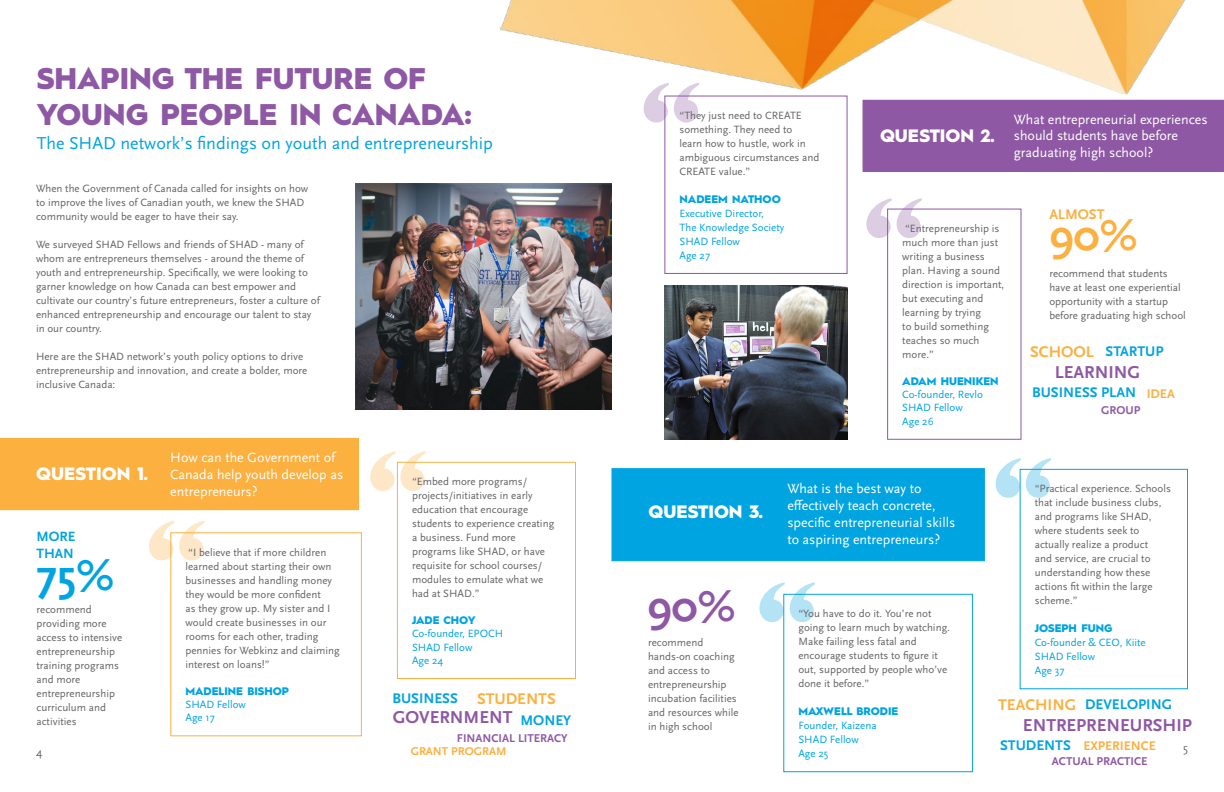
<style>
.page{position:relative;width:1224px;height:792px;background:#fff}
.page>*{position:absolute;margin:0;border:0;box-sizing:border-box;transform-origin:0 0}
.t1{font:700 137.8px "Perpetua Titling";color:#00a4e0}
.t2{font:700 137.8px "Perpetua Titling";color:#8e58a4}
.t3{font:700 137.8px "Perpetua Titling";color:#fbb040}
.t4{font:700 45px "Scala Sans Pro";color:#00a4e0}
.t5{font:700 45px "Scala Sans Pro";color:#fbb040}
.t6{font:700 45px "Scala Sans Pro";color:#8e58a4}
.t7{font:900 30px/36px "Hurme Geometric Sans 1";color:#8e58a4}
.t8{font:18px "Scala Sans Pro";color:#00a4e0}
.t9{font:700 18px "Scala Sans Pro";color:#8e58a4}
.t10{font:900 18px "Hurme Geometric Sans 1";color:#fff}
.t11{font:700 14.6px/22.8px "Scala Sans Pro";color:#00a4e0}
.t12{font:700 14.6px "Scala Sans Pro";letter-spacing:-.005em;color:#fbb040}
.t13{font:700 14.1px/16.9px "Scala Sans Pro";color:#00a4e0}
.t14{font:14px/16.8px "Scala Sans Pro";color:#fff}
.t15{font:700 13.1px "Scala Sans Pro";color:#fbb040}
.t16{font:12px "Scala Sans Pro";color:#636466}
.t17{font:700 11.8px "Scala Sans Pro";color:#8e58a4}
.t18{font:700 11.8px "Scala Sans Pro";color:#fbb040}
.t19{font:11px/14px "Scala Sans Pro";color:#636466}
.t20{font:11px/14px "Scala Sans Pro";color:#00a4e0}
.t21{font:900 11px "Hurme Geometric Sans 1";color:#00a4e0}
.s1{font-size:16.2px;color:#fbb040}
.s2{font-size:14.6px;color:#00a4e0}
</style>
<div class="page">
<img style="left:355px;top:184px;width:257px;height:225px">
<div style="left:0;top:438px;width:359px;height:72px;background:#fbb040"></div>
<div style="left:170px;top:532px;width:192px;height:204px;border:1px solid #fbb040"></div>
<div style="left:397px;top:462px;width:179px;height:217px;border:1px solid #fbb040"></div>
<div style="left:887px;top:209px;width:135px;height:231px;border:1px solid #8e58a4"></div>
<div style="left:612px;top:468px;width:373px;height:93px;background:#00a4e0;border:1px solid #00a4e0"></div>
<div style="left:664px;top:96px;width:184px;height:178px;border:1px solid #8e58a4"></div>
<div style="left:1020px;top:469px;width:168px;height:220px;border:1px solid #00a4e0"></div>
<img style="left:664px;top:285px;width:184px;height:155px">
<div style="left:783px;top:594px;width:190px;height:178px;border:1px solid #00a4e0"></div>
<img style="left:499px;top:0;width:725px;height:173px">
<h3 class="t7" style="left:37px;top:59px;width:437px">SHAPING THE FUTURE OF<br>YOUNG PEOPLE IN CANADA:</h3>
<h3 class="t8" style="left:37px;top:133px;width:458px">The SHAD network’s findings on youth and entrepreneurship</h3>
<p class="t19" style="left:36px;top:181px;width:274px">When the Government of Canada called for insights on how to improve the lives of Canadian youth, we knew the SHAD community would be eager to have their say.</p>
<p class="t19" style="left:36px;top:237px;width:285px">We surveyed SHAD Fellows and friends of SHAD - many of whom are entrepreneurs themselves - around the theme of youth and entrepreneurship. Specifically, we were looking to garner knowledge on how Canada can best empower and cultivate our country’s future entrepreneurs, foster a culture of enhanced entrepreneurship and encourage our talent to stay in our country.</p>
<p class="t19" style="left:36px;top:349px;width:273px">Here are the SHAD network’s youth policy options to drive entrepreneurship and innovation, and create a bolder, more inclusive Canada:</p>
<h1 class="t2" style="left:640px;top:48px;width:65px">“</h1>
<p class="t19" style="left:680px;top:108px;width:141px">“They just need to CREATE something. They need to<br>learn how to hustle, work in ambiguous circumstances and<br>CREATE value.”</p>
<p class="t21" style="left:680px;top:191px;width:103px">NADEEM NATHOO</p>
<p class="t20" style="left:680px;top:206px;width:106px">Executive Director,<br>The Knowledge Society<br>SHAD Fellow<br>Age 27</p>
<h3 class="t10" style="left:880px;top:123px;width:116px">QUESTION 2.</h3>
<p class="t14" style="left:1014px;top:111px;width:196px">What entrepreneurial experiences should students have before graduating high school?</p>
<h1 class="t2" style="left:863px;top:163px;width:65px">“</h1>
<p class="t19" style="left:902px;top:221px;width:103px">“Entrepreneurship is much more than just writing a business plan. Having a sound direction is important, but executing and learning by trying<br>to build something teaches so much more.”</p>
<p class="t21" style="left:902px;top:373px;width:98px">ADAM HUENIKEN</p>
<p class="t20" style="left:902px;top:388px;width:82px;line-height:13.2px">Co-founder, Revlo<br>SHAD Fellow<br>Age 26</p>
<h3 class="t12" style="left:1049px;top:206px;width:57px">ALMOST</h3>
<h2 class="t5" style="left:1049px;top:209px;width:90px">90%</h2>
<p class="t19" style="left:1049px;top:267px;width:138px">recommend that students have at least one experiential opportunity with a startup before graduating high school</p>
<h3 class="t11" style="left:1030px;top:340px;width:135px"><span class="s1">SCHOOL</span> STARTUP</h3>
<h3 class="t11" style="left:1032px;top:381px;width:144px">BUSINESS PLAN <sub>IDEA</sub></h3>
<p class="t17" style="left:1101px;top:403px;width:41px">GROUP</p>
<h3 class="t9" style="left:1055px;top:362px;width:87px">LEARNING</h3>
<h1 class="t3" style="left:366px;top:416px;width:65px">“</h1>
<p class="t14" style="left:170px;top:449px;width:175px">How can the Government of<br>Canada help youth develop as entrepreneurs?</p>
<h1 class="t1" style="left:992px;top:423px;width:65px">“</h1>
<h3 class="t10" style="left:36px;top:461px;width:113px">QUESTION 1.</h3>
<p class="t19" style="left:412px;top:474px;width:144px">“Embed more programs/ projects/initiatives in early education that encourage students to experience creating a business. Fund more programs like SHAD, or have requisite for school courses/ modules to emulate what we had at SHAD.”</p>
<p class="t21" style="left:412px;top:613px;width:65px">JADE CHOY</p>
<p class="t20" style="left:412px;top:627px;width:93px;line-height:13.2px">Co-founder, EPOCH<br>SHAD Fellow<br>Age 24</p>
<p class="t14" style="left:787px;top:480px;width:169px">What is the best way to effectively teach concrete, specific entrepreneurial skills to aspiring entrepreneurs?</p>
<p class="t19" style="left:1035px;top:481px;width:138px">“Practical experience. Schools that include business clubs, and programs like SHAD, where students seek to actually realize a product<br>and service, are crucial to understanding how these actions fit within the large scheme.”</p>
<p class="t21" style="left:1035px;top:621px;width:79px">JOSEPH FUNG</p>
<p class="t20" style="left:1035px;top:636px;width:112px">Co-founder &amp; CEO, Kiite<br>SHAD Fellow<br>Age 37</p>
<h3 class="t10" style="left:648px;top:500px;width:116px">QUESTION 3.</h3>
<h1 class="t3" style="left:145px;top:486px;width:65px">“</h1>
<p class="t13" style="left:37px;top:528px;width:40px">MORE<br>THAN</p>
<p class="t19" style="left:185px;top:545px;width:156px">“I believe that if more children learned about starting their own businesses and handling money they would be more confident<br>as they grow up. My sister and I would create businesses in our rooms for each other, trading pennies for Webkinz and claiming interest on loans!”</p>
<p class="t21" style="left:185px;top:683px;width:105px">MADELINE BISHOP</p>
<p class="t20" style="left:185px;top:698px;width:62px;line-height:13.2px">SHAD Fellow<br>Age 17</p>
<h2 class="t4" style="left:37px;top:548px;width:79px">75%</h2>
<p class="t19" style="left:37px;top:603px;width:87px">recommend providing more access to intensive entrepreneurship training programs and more entrepreneurship curriculum and activities</p>
<h1 class="t1" style="left:756px;top:547px;width:65px">“</h1>
<h2 class="t6" style="left:648px;top:580px;width:90px">90%</h2>
<p class="t19" style="left:648px;top:635px;width:92px">recommend hands-on coaching and access to entrepreneurship incubation facilities and resources while in high school</p>
<p class="t19" style="left:798px;top:606px;width:153px">“You have to do it. You’re not going to learn much by watching.<br>Make failing less fatal and encourage students to figure it out, supported by people who’ve done it before.”</p>
<p class="t21" style="left:798px;top:703px;width:101px">MAXWELL BRODIE</p>
<p class="t20" style="left:798px;top:718px;width:80px">Founder, Kaizena<br>SHAD Fellow<br>Age 25</p>
<h3 class="t9" style="left:1023px;top:715px;width:170px">ENTREPRENEURSHIP</h3>
<h3 class="t11" style="left:520px;top:686px;width:52px;text-indent:-128px">BUSINESS <span class="s1">STUDENTS<br></span>MONEY</h3>
<p class="t17" style="left:457px;top:731px;width:112px">FINANCIAL LITERACY</p>
<p class="t18" style="left:411px;top:744px;width:97px">GRANT PROGRAM</p>
<h3 class="t11" style="left:998px;top:693px;width:175px"><span class="s1">TEACHING</span> DEVELOPING</h3>
<p class="t15" style="left:1000px;top:738px;width:157px"><span class="s2">STUDENTS</span> EXPERIENCE</p>
<p class="t17" style="left:1052px;top:754px;width:97px">ACTUAL PRACTICE</p>
<h3 class="t9" style="left:393px;top:707px;width:121px">GOVERNMENT</h3>
<p class="t16" style="left:36px;top:745px;width:8px">4</p>
<p class="t16" style="left:1183px;top:741px;width:6px">5</p>
</div>
